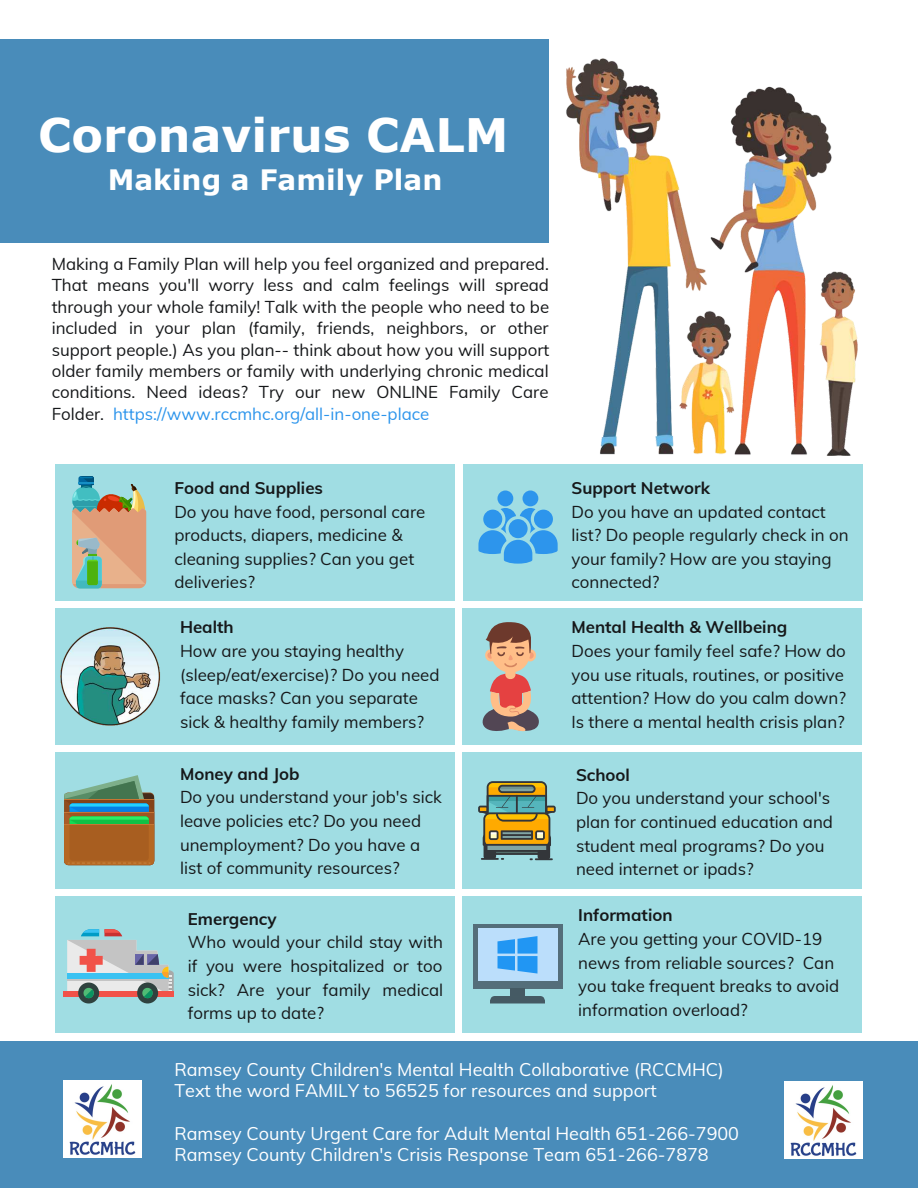
<style>
.page{position:relative;width:918px;height:1188px;background:#fff}
.page>*{position:absolute;margin:0;border:0;box-sizing:border-box;transform-origin:0 0}
.t1{font:700 46.2px "Verdana";color:#fff}
.t2{font:700 28.2px "Verdana";color:#fff}
.t3{font:18px/21.3px "Muli";color:#fff}
.t4{font:16.8px/23.7px "Muli";color:#16181a}
.t5{font:700 16.8px "Muli";color:#16181a}
.s1{color:#2d95ec}
</style>
<div class="page">
<div style="left:0;top:1042px;width:918px;height:146px;background:#498cba"></div>
<div style="left:55px;top:465px;width:400px;height:136px;background:#a0dde3"></div>
<div style="left:0;top:39px;width:549px;height:204px;background:#498cba"></div>
<div style="left:464px;top:465px;width:399px;height:136px;background:#a0dde3"></div>
<div style="left:55px;top:609px;width:400px;height:136px;background:#a0dde3"></div>
<div style="left:462px;top:609px;width:400px;height:136px;background:#a0dde3"></div>
<div style="left:55px;top:753px;width:400px;height:136px;background:#a0dde3"></div>
<div style="left:462px;top:753px;width:400px;height:136px;background:#a0dde3"></div>
<div style="left:55px;top:897px;width:400px;height:136px;background:#a0dde3"></div>
<div style="left:462px;top:897px;width:400px;height:136px;background:#a0dde3"></div>
<img style="left:566px;top:58px;width:292px;height:398px">
<img style="left:63px;top:1080px;width:79px;height:78px">
<svg style="left:478px;top:490px;width:80px;height:74px"></svg>
<img style="left:60px;top:627px;width:100px;height:99px">
<svg style="left:483px;top:622px;width:56px;height:109px"></svg>
<svg style="left:72px;top:476px;width:74px;height:112px;background:#b7a98c"></svg>
<svg style="left:478px;top:781px;width:78px;height:79px"></svg>
<hr style="left:501px;top:834px;width:31px;height:2px;background:#33363a">
<svg style="left:64px;top:775px;width:90px;height:90px;background:#838257"></svg>
<div style="left:64px;top:991px;width:110px;height:6px;background:#f15249"></div>
<svg style="left:67px;top:929px;width:107px;height:74px"></svg>
<div style="left:473px;top:924px;width:89px;height:65px;background:#546e7a"></div>
<div style="left:478px;top:929px;width:79px;height:52px;background:#bbdefb"></div>
<div style="left:510px;top:989px;width:15px;height:7px;background:#455a64"></div>
<svg style="left:490px;top:996px;width:55px;height:8px"></svg>
<svg style="left:498px;top:936px;width:39px;height:38px"></svg>
<img style="left:784px;top:1081px;width:79px;height:78px">
<h1 class="t1" style="left:38px;top:102px;width:472px">Coronavirus CALM</h1>
<h2 class="t2" style="left:108px;top:160px;width:336px">Making a Family Plan</h2>
<p class="t4" style="left:52px;top:253px;width:499px;line-height:21.3px;text-align:justify">Making a Family Plan will help you feel organized and prepared.<br>That means you'll worry less and calm feelings will spread through your whole family! Talk with the people who need to be included in your plan (family, friends, neighbors, or other support people.) As you plan-- think about how you will support older family members or family with underlying chronic medical conditions. Need ideas? Try our new ONLINE Family Care Folder. <span class="s1">https://www.rccmhc.org/all-in-one-place</span></p>
<p class="t5" style="left:174px;top:476px;width:150px">Food and Supplies</p>
<p class="t4" style="left:174px;top:499px;width:252px">Do you have food, personal care products, diapers, medicine &amp; cleaning supplies? Can you get deliveries?</p>
<p class="t5" style="left:180px;top:615px;width:55px">Health</p>
<p class="t4" style="left:180px;top:638px;width:261px">How are you staying healthy (sleep/eat/exercise)? Do you need face masks? Can you separate sick &amp; healthy family members?</p>
<p class="t5" style="left:180px;top:761px;width:121px">Money and Job</p>
<p class="t4" style="left:180px;top:785px;width:263px">Do you understand your job's sick leave policies etc? Do you need unemployment? Do you have a list of community resources?</p>
<p class="t5" style="left:188px;top:906px;width:90px">Emergency</p>
<p class="t4" style="left:188px;top:930px;width:257px;text-align:justify">Who would your child stay with if you were hospitalized or too sick? Are your family medical forms up to date?</p>
<p class="t5" style="left:572px;top:476px;width:140px">Support Network</p>
<p class="t4" style="left:572px;top:499px;width:279px">Do you have an updated contact list? Do people regularly check in on your family? How are you staying connected?</p>
<p class="t5" style="left:572px;top:615px;width:217px">Mental Health &amp; Wellbeing</p>
<p class="t4" style="left:572px;top:638px;width:276px;text-align:justify">Does your family feel safe? How do you use rituals, routines, or positive attention? How do you calm down?<br>Is there a mental health crisis plan?</p>
<p class="t5" style="left:576px;top:762px;width:55px">School</p>
<p class="t4" style="left:576px;top:786px;width:259px">Do you understand your school's plan for continued education and student meal programs? Do you need internet or ipads?</p>
<p class="t5" style="left:578px;top:903px;width:96px">Information</p>
<p class="t4" style="left:578px;top:926px;width:263px">Are you getting your COVID-19 news from reliable sources? Can you take frequent breaks to avoid information overload?</p>
<p class="t3" style="left:174px;top:1058px;width:551px">Ramsey County Children's Mental Health Collaborative (RCCMHC)<br>Text the word FAMILY to 56525 for resources and support</p>
<p class="t3" style="left:174px;top:1122px;width:566px">Ramsey County Urgent Care for Adult Mental Health 651-266-7900<br>Ramsey County Children's Crisis Response Team 651-266-7878</p>
</div>
